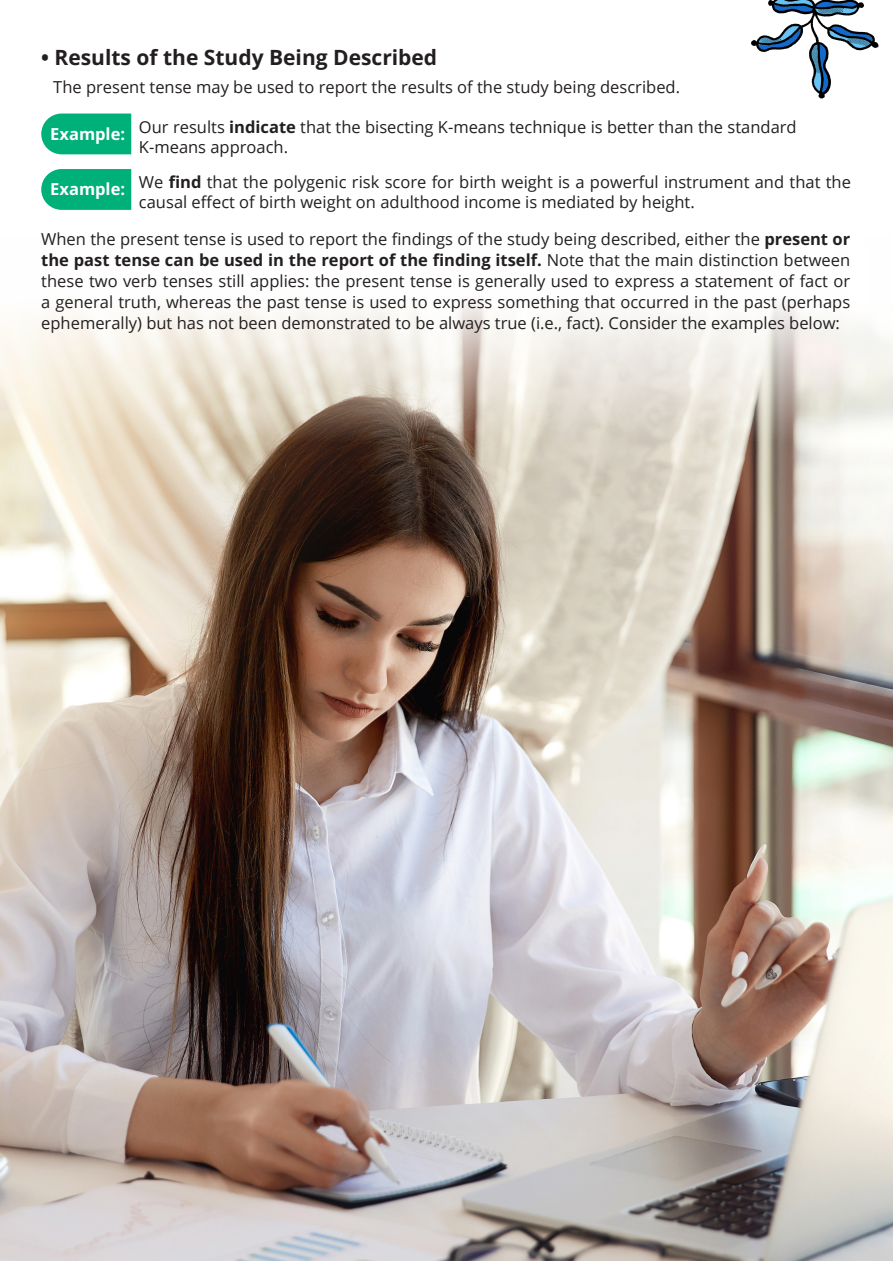
<style>
.page{position:relative;width:893px;height:1263px;background:#fff}
.page>*{position:absolute;margin:0;border:0;box-sizing:border-box;transform-origin:0 0}
.t1{font:700 21px "Open Sans";color:#231f20}
.t2{font:16.5px/21px "Open Sans";color:#231f20}
.t3{font:700 16.5px "Open Sans";color:#fff}
.s1{font-weight:700}
</style>
<div class="page">
<img style="left:0;top:301px;width:893px;height:960px">
<div style="left:41px;top:114px;width:90px;height:40px;background:#00b079"></div>
<svg style="left:41px;top:169px;width:90px;height:41px;background:#0eb480"></svg>
<svg style="left:751px;top:0;width:127px;height:99px"></svg>
<p class="t1" style="left:41px;top:43px;width:397px">• Results of the Study Being Described</p>
<p class="t2" style="left:53px;top:76px;width:628px">The present tense may be used to report the results of the study being described.</p>
<p class="t2" style="left:139px;top:117px;width:659px;line-height:19.8px">Our results <span class="s1">indicate</span> that the bisecting K-means technique is better than the standard<br>K-means approach.</p>
<p class="t2" style="left:139px;top:171px;width:713px;line-height:19.8px">We <span class="s1">find</span> that the polygenic risk score for birth weight is a powerful instrument and that the causal effect of birth weight on adulthood income is mediated by height.</p>
<p class="t2" style="left:41px;top:228px;width:810px;text-align:justify">When the present tense is used to report the findings of the study being described, either the <span class="s1">present or the past tense can be used in the report of the finding itself.</span> Note that the main distinction between these two verb tenses still applies: the present tense is generally used to express a statement of fact or a general truth, whereas the past tense is used to express something that occurred in the past (perhaps ephemerally) but has not been demonstrated to be always true (i.e., fact). Consider the examples below:</p>
<p class="t3" style="left:50px;top:122px;width:76px">Example:</p>
<p class="t3" style="left:50px;top:178px;width:76px">Example:</p>
</div>
